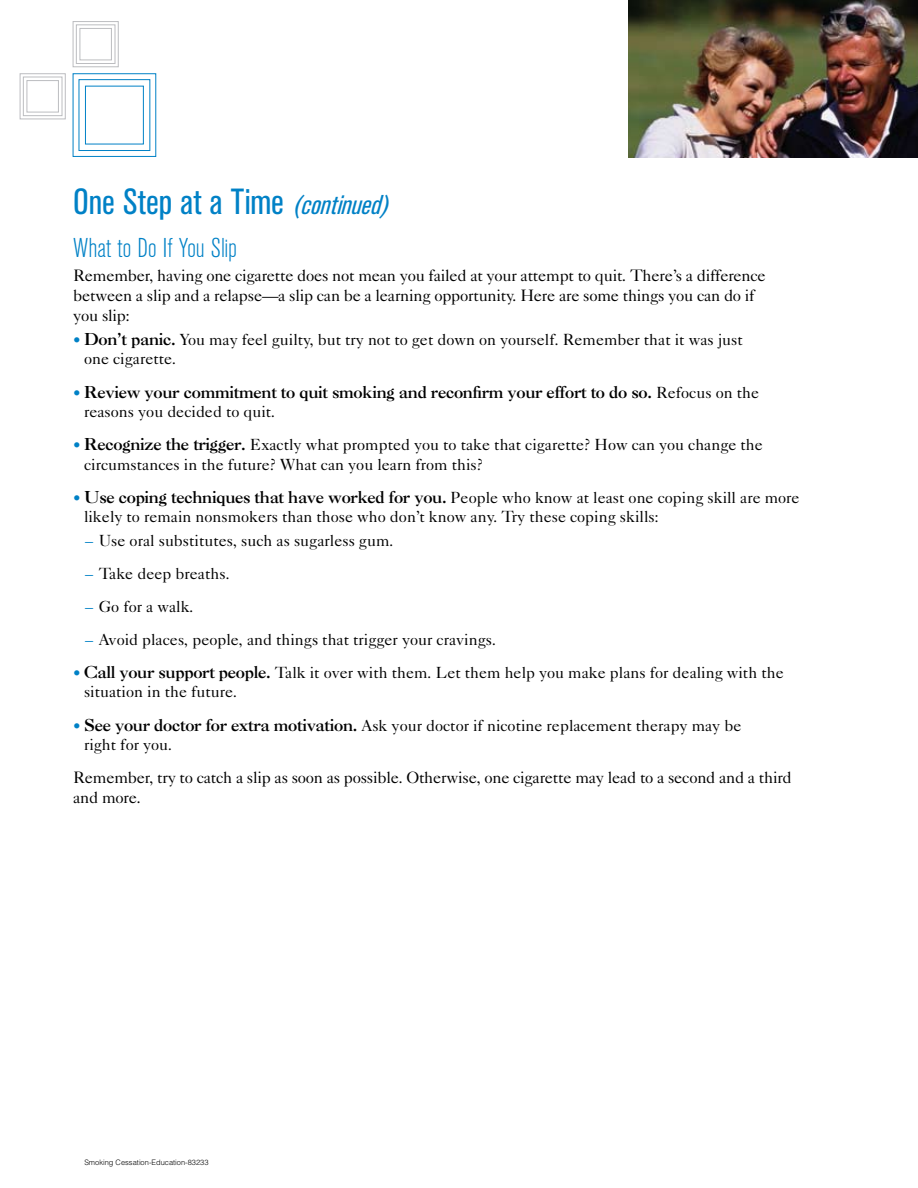
<style>
.page{position:relative;width:918px;height:1188px;background:#fff}
.page>*{position:absolute;margin:0;border:0;box-sizing:border-box;transform-origin:0 0}
.t1{font:condensed 36px "Akzidenz Grotesk BE";color:#0081c6}
.t2{font:300 condensed 27px "Akzidenz Grotesk BE";color:#0081c6}
.t3{font:16.5px/19.8px "Caslon Five Forty";letter-spacing:-.015em;color:#000}
.t4{font:16.5px "Caslon Three";letter-spacing:-.015em;color:#000}
.t5{font:16.2px/19.4px "Caslon Five Forty";color:#000}
.t6{font:300 7.5px "Helvetica";color:#000}
.s1{font-style:italic;font-size:27px}
.s2{font-size:15px;color:#0081c6}
.s3{font-family:"Caslon Three";font-size:16.5px}
.s4{font-family:"Caslon Five Forty";font-size:15px;color:#0081c6}
.s5{font-family:"Caslon Five Forty";font-size:16.2px}
.s6{color:#0081c6}
</style>
<div class="page">
<img style="left:628px;top:0;width:290px;height:158px">
<svg style="left:20px;top:73px;width:46px;height:46px"></svg>
<div style="left:23px;top:77px;width:39px;height:39px;background:linear-gradient(to right,#fff,#fff);border:1px solid #bcbdc0"></div>
<div style="left:27px;top:80px;width:32px;height:32px;background:#fff;border:1px solid #bcbdc0"></div>
<div style="left:73px;top:73px;width:83px;height:84px;background:#fff;border:1px solid #0081c6"></div>
<div style="left:79px;top:79px;width:71px;height:72px;background:#fff;border:1px solid #0081c6"></div>
<div style="left:85px;top:86px;width:59px;height:58px;background:#fff;border:1px solid #0081c6"></div>
<svg style="left:73px;top:21px;width:46px;height:46px"></svg>
<svg style="left:76px;top:24px;width:39px;height:40px"></svg>
<div style="left:80px;top:28px;width:32px;height:32px;background:#fff;border:1px solid #bcbdc0"></div>
<h1 class="t1" style="left:73px;top:182px;width:325px">O n e S t e p a t a T i m e <span class="s1">(continued)</span></h1>
<h2 class="t2" style="left:73px;top:233px;width:165px">What to Do If You Slip</h2>
<p class="t3" style="left:73px;top:266px;width:694px">Remember, having one cigarette does not mean you failed at your attempt to quit. There’s a difference between a slip and a relapse—a slip can be a learning opportunity. Here are some things you can do if you slip:</p>
<p class="t5" style="left:84px;top:330px;width:660px;text-indent:-11px"><span class="s2">•</span> <span class="s3">Don’t panic.</span> You may feel guilty, but try not to get down on yourself. Remember that it was just one cigarette.</p>
<p class="t4" style="left:73px;top:382px;width:687px"><span class="s4">•</span> Review your commitment to quit smoking and reconfirm your effort to do so. <span class="s5">Refocus on the</span></p>
<p class="t5" style="left:84px;top:402px;width:193px">reasons you decided to quit.</p>
<p class="t5" style="left:84px;top:435px;width:680px;text-indent:-11px"><span class="s2">•</span> <span class="s3">Recognize the trigger.</span> Exactly what prompted you to take that cigarette? How can you change the circumstances in the future? What can you learn from this?</p>
<p class="t5" style="left:84px;top:488px;width:717px;text-indent:-11px"><span class="s2">•</span> <span class="s3">Use coping techniques that have worked for you.</span> People who know at least one coping skill are more likely to remain nonsmokers than those who don’t know any. Try these coping skills:</p>
<p class="t5" style="left:85px;top:531px;width:310px"><span class="s6">–</span> Use oral substitutes, such as sugarless gum.</p>
<p class="t5" style="left:85px;top:564px;width:146px"><span class="s6">–</span> Take deep breaths.</p>
<p class="t5" style="left:85px;top:596px;width:110px"><span class="s6">–</span> Go for a walk.</p>
<p class="t5" style="left:85px;top:629px;width:412px"><span class="s6">–</span> Avoid places, people, and things that trigger your cravings.</p>
<p class="t5" style="left:84px;top:663px;width:701px;text-indent:-11px"><span class="s2">•</span> <span class="s3">Call your support people.</span> Talk it over with them. Let them help you make plans for dealing with the situation in the future.</p>
<p class="t5" style="left:84px;top:715px;width:659px;text-indent:-11px"><span class="s2">•</span> <span class="s3">See your doctor for extra motivation.</span> Ask your doctor if nicotine replacement therapy may be right for you.</p>
<p class="t3" style="left:73px;top:768px;width:720px">Remember, try to catch a slip as soon as possible. Otherwise, one cigarette may lead to a second and a third and more.</p>
<p class="t6" style="left:84px;top:1158px;width:126px">Smoking Cessation-Education-83233</p>
</div>
